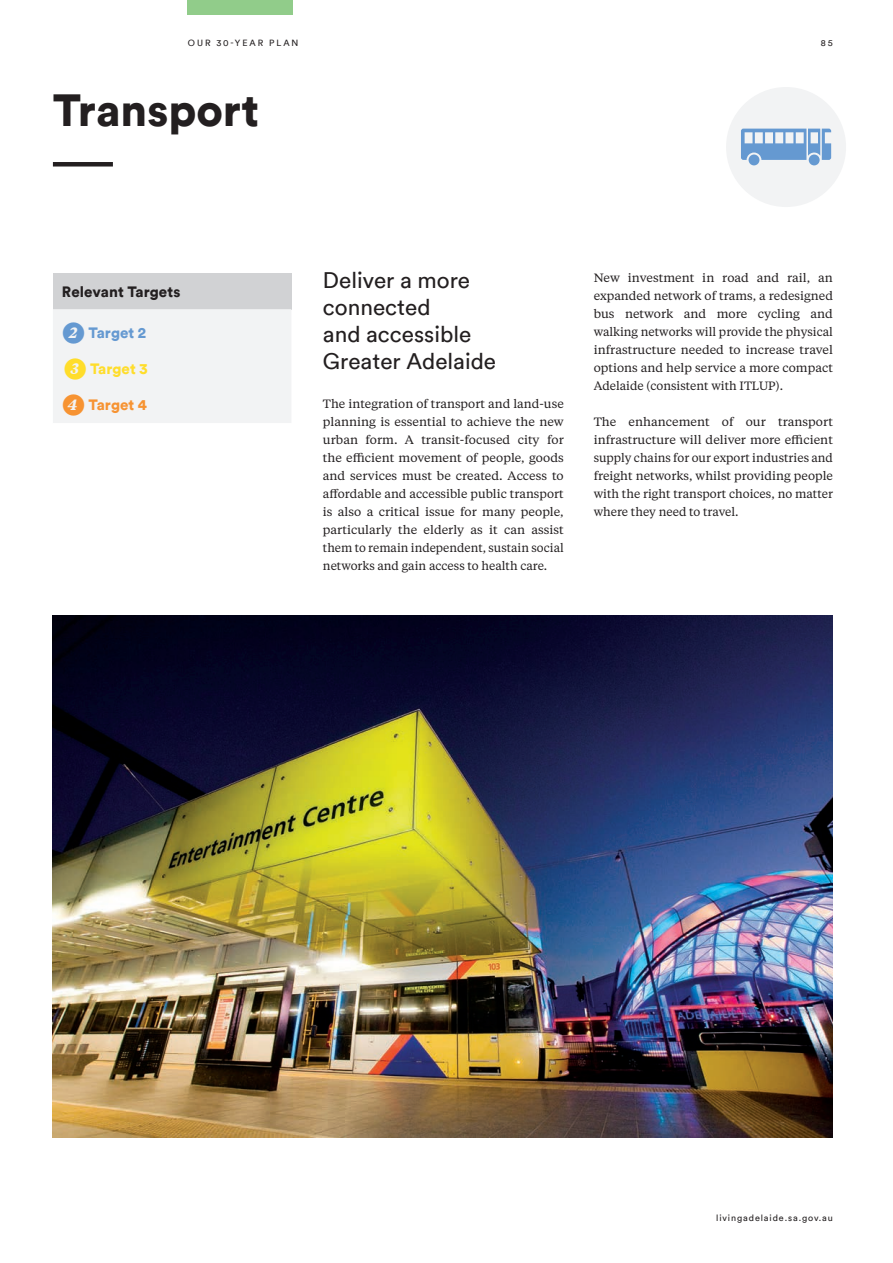
<style>
.page{position:relative;width:893px;height:1263px;background:#fff}
.page>*{position:absolute;margin:0;border:0;box-sizing:border-box;transform-origin:0 0}
.H1_5-Circular30pt_Po{font:900 45px "Circular TT";color:#231f20}
.Q2-Circular_15pt_Int{font:22.5px/27px "Circular TT";color:#231f20}
.Target_Description{font:900 15px "Circular TT";color:#231f20}
.Target_3{font:900 15px "Circular TT";color:#ffdd2b}
.Target_2{font:900 15px "Circular TT";color:#6599d1}
.Target_3-2{font:900 15px "Circular TT";color:#f79332}
.B2-8pt-Body{font:12px/18px "Tiempos Text";color:#231f20;text-align:justify;scale:1.04 1}
.B2-8pt-Body-2{font:12px/18px "Tiempos Text";color:#231f20;text-align:justify}
.t1{font:9px "Circular TT";letter-spacing:.1em;color:#231f20}
.s1{font-family:"Circular Numbers Regular";font-weight:400}
</style>
<div class="page">
<div style="left:188px;top:0;width:105px;height:15px;background:#91cc8a"></div>
<div style="left:726px;top:87px;width:120px;height:120px;background:#f2f3f4;border-radius:50%"></div>
<svg style="left:741px;top:129px;width:90px;height:36px"></svg>
<div style="left:53px;top:162px;width:60px;height:5px;background:#231f20"></div>
<div style="left:53px;top:273px;width:238px;height:36px;background:#d1d2d4"></div>
<div style="left:53px;top:309px;width:238px;height:114px;background:#f2f3f4"></div>
<img style="left:53px;top:615px;width:780px;height:522px">
<p class="t1" style="left:188px;top:38px;width:62px">Our 30-Year</p>
<p class="t1" style="left:269px;top:38px;width:31px">Pla n</p>
<p class="t1" style="left:821px;top:38px;width:14px">85</p>
<p class="H1_5-Circular30pt_Po" style="left:53px;top:80px;width:208px">Transport</p>
<p class="Target_Description" style="left:62px;top:282px;width:120px">Relevant Targets</p>
<p class="Target_2" style="left:62px;top:322px;width:86px"><span class="s1">2</span> Target 2</p>
<p class="Target_3" style="left:62px;top:358px;width:87px"><span class="s1">T3</span> Target 3</p>
<p class="Target_3-2" style="left:62px;top:394px;width:87px"><span class="s1">4</span> Target 4</p>
<p class="Q2-Circular_15pt_Int" style="left:323px;top:266px;width:175px">Deliver a more connected<br>and accessible<br>Greater Adelaide</p>
<p class="B2-8pt-Body-2" style="left:323px;top:394px;width:242px">The integration of transport and land-use planning is essential to achieve the new urban form. A transit-focused city for the efficient movement of people, goods and services must be created. Access to affordable and accessible public transport is also a critical issue for many people, particularly the elderly as it can assist them to remain independent, sustain social networks and gain access to health care.</p>
<p class="B2-8pt-Body" style="left:594px;top:268px;width:232px">New investment in road and rail, an expanded network of trams, a redesigned bus network and more cycling and walking networks will provide the physical infrastructure needed to increase travel options and help service a more compact Adelaide (consistent with ITLUP).</p>
<p class="B2-8pt-Body" style="left:594px;top:412px;width:232px">The enhancement of our transport infrastructure will deliver more efficient supply chains for our export industries and freight networks, whilst providing people with the right transport choices, no matter where they need to travel.</p>
<p class="t1" style="left:716px;top:1212px;width:118px">livingadelaide.sa.gov.au</p>
</div>
